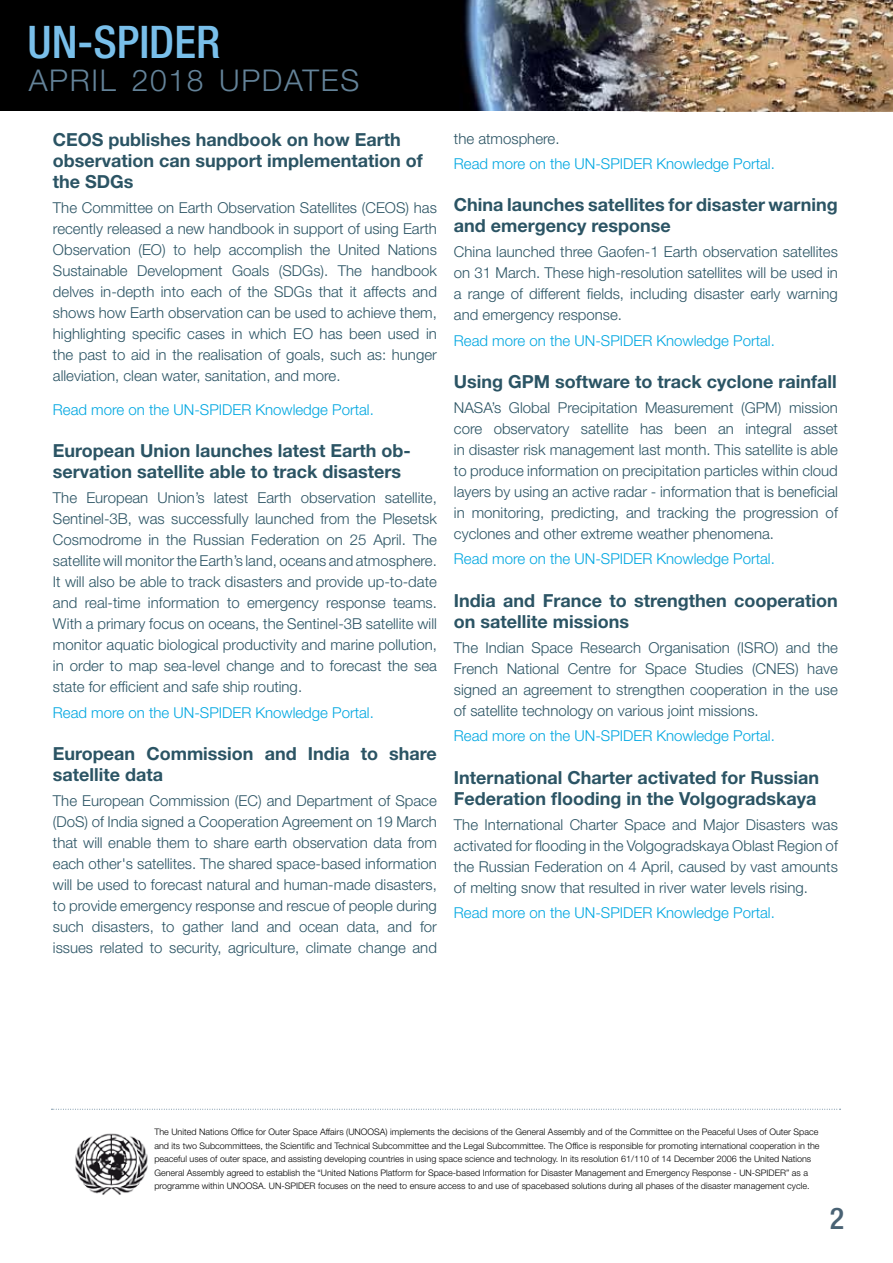
<style>
.page{position:relative;width:893px;height:1263px;background:#fff}
.page>*{position:absolute;margin:0;border:0;box-sizing:border-box;transform-origin:0 0}
.t1{font:500 condensed 45px "Helvetica Neue";color:#79bfea}
.t2{font:300 30px "Helvetica Neue";letter-spacing:.055em;color:#648399}
.t3{font:500 condensed 30px "Helvetica Neue";color:#496274}
.t4{font:700 18px/21px "Helvetica Neue";color:#2b5464}
.t5{font:300 15px/21px "Helvetica Neue";color:#2b5464;text-align:justify}
.t6{font:300 15px "Helvetica Neue";color:#00a7e1}
.t7{font:300 9px/13.5px "Helvetica Neue";color:#000}
</style>
<div class="page">
<svg style="left:52px;top:1109px;width:788px;height:1px"></svg>
<img style="left:75px;top:1133px;width:73px;height:62px">
<img style="left:435px;top:0;width:160px;height:110px">
<div style="left:0;top:0;width:435px;height:110px;background:#000"></div>
<img style="left:595px;top:0;width:298px;height:111px">
<h1 class="t1" style="left:28px;top:16px;width:194px">UN-SPIDER</h1>
<h2 class="t2" style="left:29px;top:62px;width:233px">APRIL 2018 Updates</h2>
<p class="t4" style="left:53px;top:129px;width:371px">CEOS publishes handbook on how Earth observation can support implementation of the SDGs</p>
<p class="t5" style="left:53px;top:197px;width:385px">The Committee on Earth Observation Satellites (CEOS) has recently released a new handbook in support of using Earth Observation (EO) to help accomplish the United Nations Sustainable Development Goals (SDGs). The handbook delves in-depth into each of the SDGs that it affects and shows how Earth observation can be used to achieve them, highlighting specific cases in which EO has been used in the past to aid in the realisation of goals, such as: hunger alleviation, clean water, sanitation, and more.</p>
<p class="t6" style="left:53px;top:400px;width:322px">Read more on the UN-SPIDER Knowledge Portal.</p>
<p class="t4" style="left:53px;top:440px;width:360px">European Union launches latest Earth ob&shy;servation satellite able to track disasters</p>
<p class="t5" style="left:53px;top:487px;width:385px">The European Union’s latest Earth observation satellite, Sentinel-3B, was successfully launched from the Plesetsk Cosmodrome in the Russian Federation on 25 April. The satellite will monitor the Earth’s land, oceans and atmosphere.<br>It will also be able to track disasters and provide up-to-date and real-time information to emergency response teams.<br>With a primary focus on oceans, the Sentinel-3B satellite will monitor aquatic biological productivity and marine pollution, in order to map sea-level change and to forecast the sea state for efficient and safe ship routing.</p>
<p class="t6" style="left:53px;top:703px;width:322px">Read more on the UN-SPIDER Knowledge Portal.</p>
<p class="t4" style="left:53px;top:743px;width:385px">European Commission and India to share satellite data</p>
<p class="t5" style="left:53px;top:790px;width:385px">The European Commission (EC) and Department of Space (DoS) of India signed a Cooperation Agreement on 19 March that will enable them to share earth observation data from each other's satellites. The shared space-based information will be used to forecast natural and human-made disasters, to provide emergency response and rescue of people during such disasters, to gather land and ocean data, and for issues related to security, agriculture, climate change and</p>
<p class="t5" style="left:454px;top:127px;width:107px">the atmosphere.</p>
<p class="t6" style="left:454px;top:154px;width:322px">Read more on the UN-SPIDER Knowledge Portal.</p>
<p class="t4" style="left:454px;top:194px;width:385px">China launches satellites for disaster warning and emergency response</p>
<p class="t5" style="left:454px;top:241px;width:385px">China launched three Gaofen-1 Earth observation satellites on 31 March. These high-resolution satellites will be used in a range of different fields, including disaster early warning and emergency response.</p>
<p class="t6" style="left:454px;top:331px;width:322px">Read more on the UN-SPIDER Knowledge Portal.</p>
<p class="t4" style="left:454px;top:371px;width:384px">Using GPM software to track cyclone rainfall</p>
<p class="t5" style="left:454px;top:397px;width:385px">NASA’s Global Precipitation Measurement (GPM) mission core observatory satellite has been an integral asset in disaster risk management last month. This satellite is able to produce information on precipitation particles within cloud layers by using an active radar - information that is beneficial in monitoring, predicting, and tracking the progression of cyclones and other extreme weather phenomena.</p>
<p class="t6" style="left:454px;top:550px;width:322px">Read more on the UN-SPIDER Knowledge Portal.</p>
<p class="t4" style="left:454px;top:589px;width:385px">India and France to strengthen cooperation on satellite missions</p>
<p class="t5" style="left:454px;top:637px;width:385px">The Indian Space Research Organisation (ISRO) and the French National Centre for Space Studies (CNES) have signed an agreement to strengthen cooperation in the use of satellite technology on various joint missions.</p>
<p class="t6" style="left:454px;top:727px;width:322px">Read more on the UN-SPIDER Knowledge Portal.</p>
<p class="t4" style="left:454px;top:766px;width:367px">International Charter activated for Russian<br>Federation flooding in the Volgogradskaya</p>
<p class="t5" style="left:454px;top:814px;width:385px">The International Charter Space and Major Disasters was activated for flooding in the Volgogradskaya Oblast Region of the Russian Federation on 4 April, caused by vast amounts of melting snow that resulted in river water levels rising.</p>
<p class="t6" style="left:454px;top:903px;width:322px">Read more on the UN-SPIDER Knowledge Portal.</p>
<p class="t7" style="left:154px;top:1125px;width:667px">The United Nations Office for Outer Space Affairs (UNOOSA) implements the decisions of the General Assembly and of the Committee on the Peaceful Uses of Outer Space and its two Subcommittees, the Scientific and Technical Subcommittee and the Legal Subcommittee. The Office is responsible for promoting international cooperation in the peaceful uses of outer space, and assisting developing countries in using space science and technology. In its resolution 61/110 of 14 December 2006 the United Nations General Assembly agreed to establish the “United Nations Platform for Space-based Information for Disaster Management and Emergency Response - UN-SPIDER” as a programme within UNOOSA. UN-SPIDER focuses on the need to ensure access to and use of spacebased solutions during all phases of the disaster management cycle.</p>
<h2 class="t3" style="left:830px;top:1200px;width:16px">2</h2>
</div>
